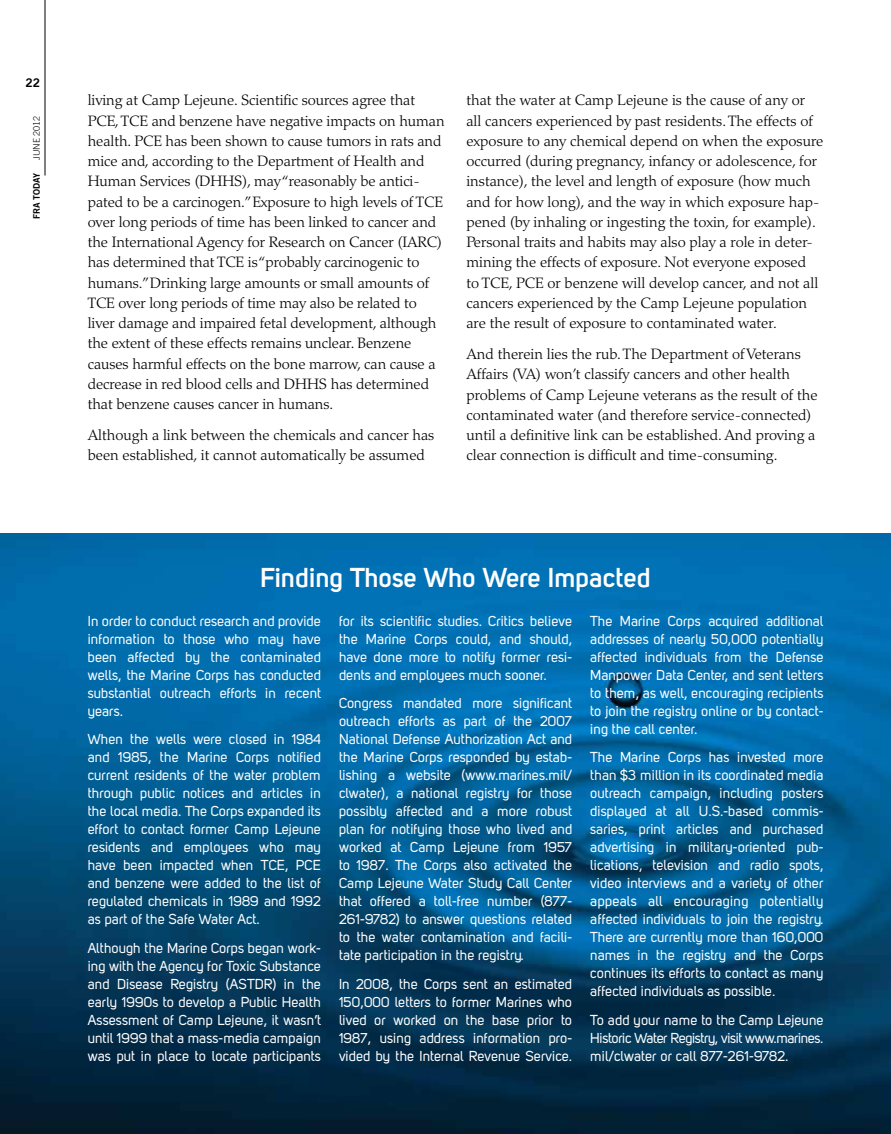
<style>
.page{position:relative;width:891px;height:1134px;background:#fff}
.page>*{position:absolute;margin:0;border:0;box-sizing:border-box;transform-origin:0 0}
.t1{font:700 27px "Uni Sans Semi";letter-spacing:-.01em;color:#fff}
.t2{font:300 15px/20.2px "Palatino";color:#000}
.t3{font:14.25px/18px "Uni Sans Regular";color:#fff;text-align:justify}
.t4{font:12px "Trade Gothic Bold Two";color:#000}
.t5{font:9px "Trade Gothic Bold Two";color:#000}
.t6{font:300 9px "Trade Gothic";color:#000}
</style>
<div class="page">
<hr style="left:45px;top:0;width:1px;height:176px;background:#000">
<img style="left:0;top:534px;width:891px;height:600px">
<p class="t4" style="left:25px;top:76px;width:16px">22</p>
<p class="t6" style="left:31px;top:160px;width:46px;rotate:-90deg">June 2012</p>
<p class="t5" style="left:31px;top:219px;width:48px;rotate:-90deg">FRA Today</p>
<p class="t2" style="left:88px;top:90px;width:358px">living at Camp Lejeune. Scientific sources agree that PCE, TCE and benzene have negative impacts on human health. PCE has been shown to cause tumors in rats and mice and, according to the Department of Health and Human Services (DHHS), may “reasonably be antici&shy;pated to be a carcinogen.”Exposure to high levels of TCE over long periods of time has been linked to cancer and the International Agency for Research on Cancer (IARC) has determined that TCE is “probably carcinogenic to humans.”Drinking large amounts or small amounts of TCE over long periods of time may also be related to liver damage and impaired fetal development, although the extent of these effects remains unclear. Benzene causes harmful effects on the bone marrow, can cause a decrease in red blood cells and DHHS has determined that benzene causes cancer in humans.</p>
<p class="t2" style="left:88px;top:425px;width:348px">Although a link between the chemicals and cancer has been established, it cannot automatically be assumed</p>
<p class="t2" style="left:466px;top:90px;width:358px">that the water at Camp Lejeune is the cause of any or all cancers experienced by past residents. The effects of exposure to any chemical depend on when the exposure occurred (during pregnancy, infancy or adolescence, for instance), the level and length of exposure (how much and for how long), and the way in which exposure hap&shy;pened (by inhaling or ingesting the toxin, for example).<br>Personal traits and habits may also play a role in deter&shy;mining the effects of exposure. Not everyone exposed<br>to TCE, PCE or benzene will develop cancer, and not all cancers experienced by the Camp Lejeune population are the result of exposure to contaminated water.</p>
<p class="t2" style="left:466px;top:344px;width:353px">And therein lies the rub. The Department of Veterans Affairs (VA) won’t classify cancers and other health problems of Camp Lejeune veterans as the result of the contaminated water (and therefore service-connected) until a definitive link can be established. And proving a clear connection is difficult and time-consuming.</p>
<h1 class="t1" style="left:260px;top:562px;width:392px">Finding Those Who Were Impacted</h1>
<p class="t3" style="left:88px;top:612px;width:235px">In order to conduct research and provide information to those who may have been affected by the contaminated wells, the Marine Corps has conducted substantial outreach efforts in recent years.</p>
<p class="t3" style="left:88px;top:730px;width:235px">When the wells were closed in 1984 and 1985, the Marine Corps notified current residents of the water problem through public notices and articles in the local media. The Corps expanded its effort to contact former Camp Lejeune residents and employees who may have been impacted when TCE, PCE and benzene were added to the list of regulated chemicals in 1989 and 1992 as part of the Safe Water Act.</p>
<p class="t3" style="left:88px;top:939px;width:235px">Although the Marine Corps began work&shy;ing with the Agency for Toxic Substance and Disease Registry (ASTDR) in the early 1990s to develop a Public Health Assessment of Camp Lejeune, it wasn’t until 1999 that a mass-media campaign was put in place to locate participants</p>
<p class="t3" style="left:590px;top:611px;width:235px">The Marine Corps acquired additional addresses of nearly 50,000 potentially affected individuals from the Defense Manpower Data Center, and sent letters to them, as well, encouraging recipients to join the registry online or by contact&shy;ing the call center.</p>
<p class="t3" style="left:590px;top:748px;width:235px">The Marine Corps has invested more than $3 million in its coordinated media outreach campaign, including posters displayed at all U.S.-based commis&shy;saries, print articles and purchased advertising in military-oriented pub&shy;lications, television and radio spots, video interviews and a variety of other appeals all encouraging potentially affected individuals to join the registry.<br>There are currently more than 160,000 names in the registry and the Corps continues its efforts to contact as many affected individuals as possible.</p>
<p class="t3" style="left:590px;top:1011px;width:235px">To add your name to the Camp Lejeune Historic Water Registry, visit www.marines. mil/clwater or call 877-261-9782.</p>
<p class="t3" style="left:339px;top:612px;width:235px">for its scientific studies. Critics believe the Marine Corps could, and should, have done more to notify former resi&shy;dents and employees much sooner.</p>
<p class="t3" style="left:339px;top:694px;width:235px">Congress mandated more significant outreach efforts as part of the 2007<br>National Defense Authorization Act and the Marine Corps responded by estab&shy;lishing a website (www.marines.mil/ clwater), a national registry for those possibly affected and a more robust plan for notifying those who lived and worked at Camp Lejeune from 1957 to 1987. The Corps also activated the Camp Lejeune Water Study Call Center that offered a toll-free number (877- 261-9782) to answer questions related to the water contamination and facili&shy;tate participation in the registry.</p>
<p class="t3" style="left:339px;top:975px;width:235px">In 2008, the Corps sent an estimated 150,000 letters to former Marines who lived or worked on the base prior to 1987, using address information pro&shy;vided by the Internal Revenue Service.</p>
</div>
